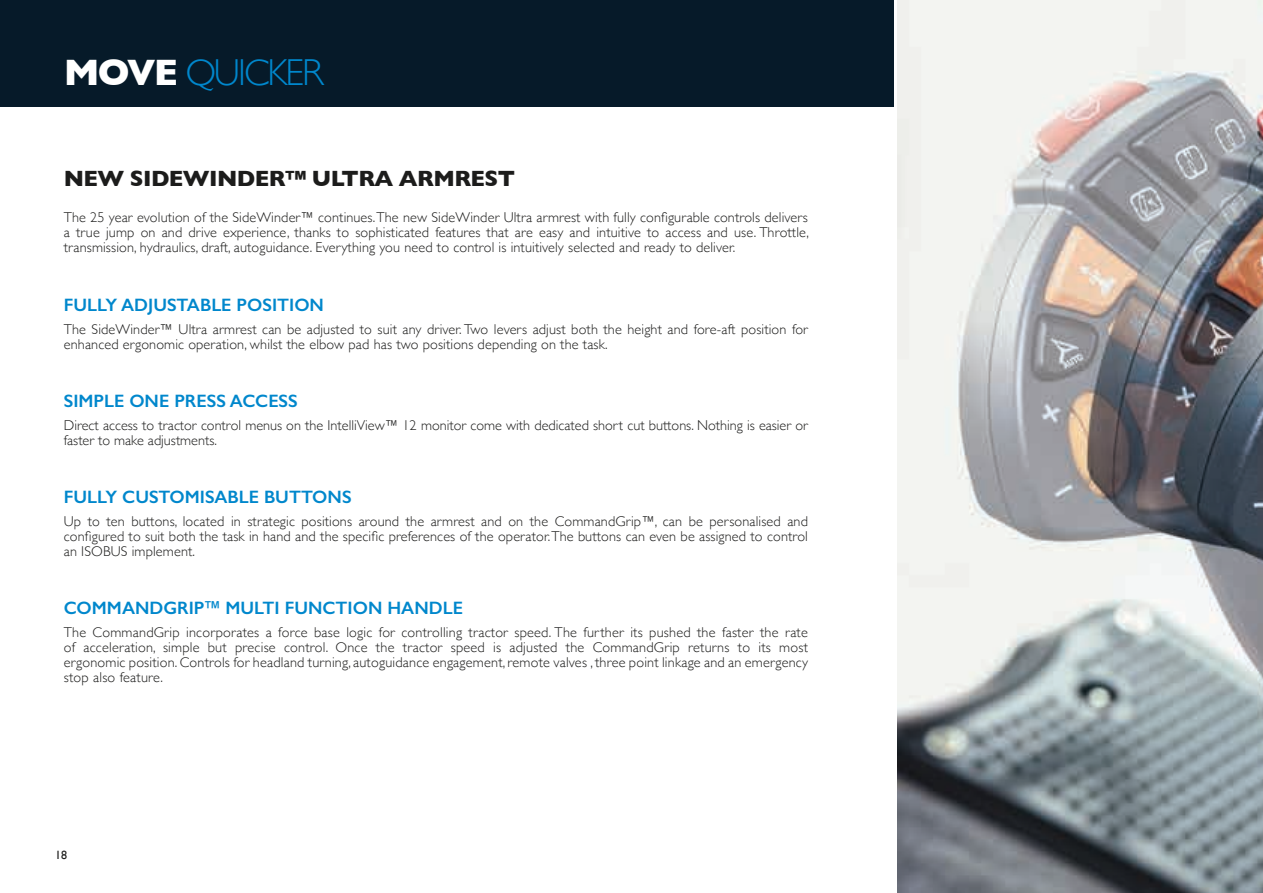
<style>
.page{position:relative;width:1263px;height:893px;background:#fff}
.page>*{position:absolute;margin:0;border:0;box-sizing:border-box;transform-origin:0 0}
.t1{font:300 37.5px "Gill Sans";letter-spacing:-.05em;color:#0087cc}
.t2{font:700 22.5px "Gill Sans";letter-spacing:-.025em;color:#1c1c1b}
.t3{font:600 18px "Gill Sans";color:#0087cc}
.t4{font:300 14.25px/15px "Gill Sans";letter-spacing:.01em;color:#1c1c1b;text-align:justify}
.t5{font:12px "Gill Sans";color:#1c1c1b}
.s1{font-weight:700;color:#fff}
</style>
<div class="page">
<img style="left:897px;top:0;width:366px;height:893px">
<div style="left:0;top:0;width:893px;height:106px;background:#061a29"></div>
<h1 class="t1" style="left:64px;top:43px;width:261px"><span class="s1">MOVE</span> QUICKER</h1>
<h2 class="t2" style="left:64px;top:160px;width:453px">NEW SIDEWINDER™ ULTRA ARMREST</h2>
<p class="t4" style="left:64px;top:210px;width:747px">The 25 year evolution of the SideWinder™ continues. The new SideWinder Ultra armrest with fully configurable controls delivers a true jump on and drive experience, thanks to sophisticated features that are easy and intuitive to access and use. Throttle, transmission, hydraulics, draft, autoguidance. Everything you need to control is intuitively selected and ready to deliver.</p>
<p class="t3" style="left:64px;top:294px;width:262px">FULLY ADJUSTABLE POSITION</p>
<p class="t4" style="left:64px;top:321px;width:746px">The SideWinder™ Ultra armrest can be adjusted to suit any driver. Two levers adjust both the height and fore-aft position for enhanced ergonomic operation, whilst the elbow pad has two positions depending on the task.</p>
<p class="t3" style="left:64px;top:390px;width:236px">SIMPLE ONE PRESS ACCESS</p>
<p class="t4" style="left:64px;top:417px;width:746px">Direct access to tractor control menus on the IntelliView™ 12 monitor come with dedicated short cut buttons. Nothing is easier or faster to make adjustments.</p>
<p class="t3" style="left:64px;top:486px;width:289px">FULLY CUSTOMISABLE BUTTONS</p>
<p class="t4" style="left:64px;top:513px;width:746px">Up to ten buttons, located in strategic positions around the armrest and on the CommandGrip™, can be personalised and configured to suit both the task in hand and the specific preferences of the operator. The buttons can even be assigned to control an ISOBUS implement.</p>
<p class="t3" style="left:64px;top:597px;width:401px">COMMANDGRIP™ MULTI FUNCTION HANDLE</p>
<p class="t4" style="left:64px;top:624px;width:746px">The CommandGrip incorporates a force base logic for controlling tractor speed. The further its pushed the faster the rate of acceleration, simple but precise control. Once the tractor speed is adjusted the CommandGrip returns to its most ergonomic position. Controls for headland turning, autoguidance engagement, remote valves , three point linkage and an emergency stop also feature.</p>
<p class="t5" style="left:55px;top:848px;width:13px">18</p>
</div>
